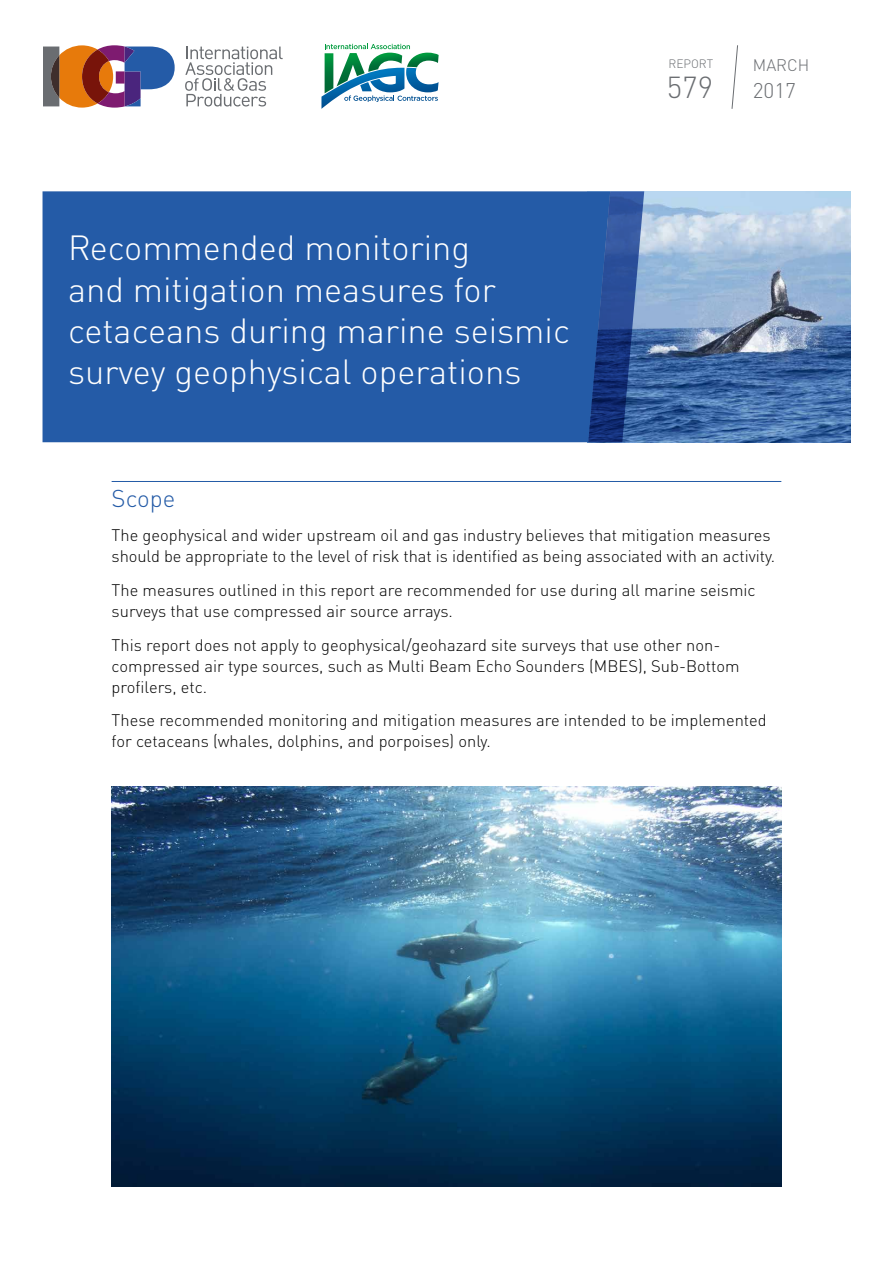
<style>
.page{position:relative;width:893px;height:1263px;background:#fff}
.page>*{position:absolute;margin:0;border:0;box-sizing:border-box;transform-origin:0 0}
.t1{font:300 34.5px/41.4px "DIN Pro";color:#fff}
.t2{font:300 30px "DIN Pro";color:#6a6d71}
.t3{font:300 24px "DIN Pro";color:#245ba7}
.t4{font:300 21px "DIN Pro";color:#6a6d71}
.t5{font:300 16.5px/21px "DIN Pro";color:#000}
.t6{font:300 16.5px "DIN Pro";color:#6a6d71}
.t7{font:300 12px "DIN Pro";color:#6a6d71}
</style>
<div class="page">
<img style="left:644px;top:191px;width:206px;height:251px">
<div style="left:43px;top:191px;width:545px;height:251px;background:#245ba7"></div>
<hr style="left:112px;top:481px;width:669px;height:1px;background:#245ba7">
<svg style="left:588px;top:191px;width:56px;height:251px"></svg>
<svg style="left:731px;top:45px;width:7px;height:64px"></svg>
<img style="left:112px;top:787px;width:669px;height:399px">
<svg style="left:321px;top:44px;width:118px;height:65px"></svg>
<svg style="left:43px;top:45px;width:132px;height:63px"></svg>
<svg style="left:185px;top:47px;width:98px;height:59px"></svg>
<h1 class="t1" style="left:68px;top:224px;width:503px">Recommended monitoring<br>and mitigation measures for cetaceans during marine seismic survey geophysical operations</h1>
<p class="t7" style="left:668px;top:55px;width:46px">REPORT</p>
<h2 class="t2" style="left:667px;top:64px;width:48px">579</h2>
<p class="t6" style="left:753px;top:52px;width:58px">MARCH</p>
<p class="t4" style="left:753px;top:74px;width:45px">2017</p>
<h3 class="t3" style="left:112px;top:480px;width:65px">Scope</h3>
<p class="t5" style="left:112px;top:523px;width:665px">The geophysical and wider upstream oil and gas industry believes that mitigation measures should be appropriate to the level of risk that is identified as being associated with an activity.</p>
<p class="t5" style="left:112px;top:578px;width:646px">The measures outlined in this report are recommended for use during all marine seismic surveys that use compressed air source arrays.</p>
<p class="t5" style="left:112px;top:633px;width:629px">This report does not apply to geophysical/geohazard site surveys that use other non&shy;compressed air type sources, such as Multi Beam Echo Sounders (MBES), Sub-Bottom profilers, etc.</p>
<p class="t5" style="left:112px;top:708px;width:657px">These recommended monitoring and mitigation measures are intended to be implemented for cetaceans (whales, dolphins, and porpoises) only.</p>
</div>
